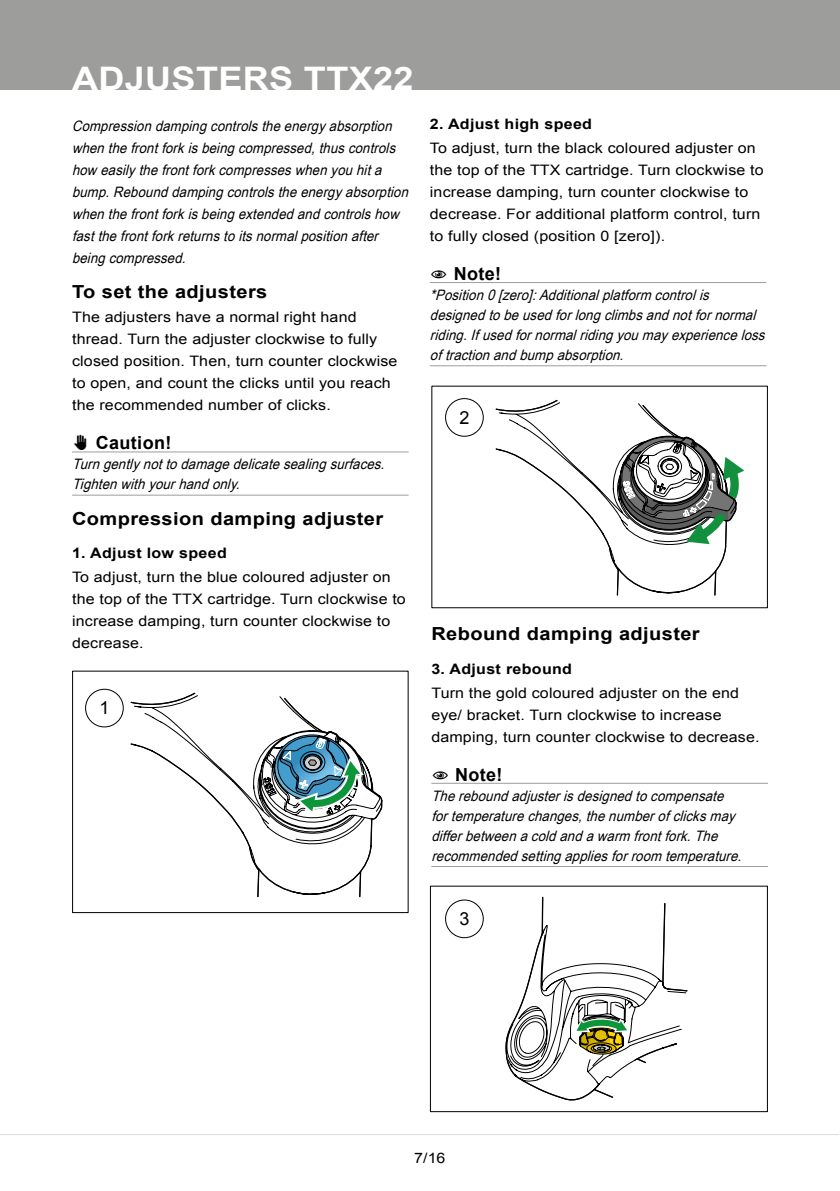
<style>
.page{position:relative;width:840px;height:1191px;background:#fff}
.page>*{position:absolute;margin:0;border:0;box-sizing:border-box;transform-origin:0 0}
.t1{font:700 32.4px "Arial";letter-spacing:.01em;color:#fff;scale:1.11 1}
.t2{font:700 18px "Arial";letter-spacing:.02em;color:#000;scale:1.11 1}
.t3{font:700 18px "Arial";letter-spacing:.02em;color:#000}
.t4{font:18px "Arial";color:#000}
.t5{font:italic 14.4px/20px "Arial Narrow";color:#000;scale:1.11 1}
.t6{font:14.4px/22px "Arial";letter-spacing:.01em;color:#000;scale:1.11 1}
.t7{font:700 14.4px "Arial";letter-spacing:.02em;color:#000;scale:1.11 1}
</style>
<div class="page">
<div style="left:0;top:0;width:839px;height:90px;background:#9d9d9c"></div>
<hr style="left:0;top:1134px;width:838px;height:1px;background:#dadada">
<hr style="left:72px;top:451px;width:336px;height:1px;background:#9d9d9c">
<hr style="left:72px;top:495px;width:336px;height:1px;background:#9d9d9c">
<hr style="left:429px;top:282px;width:337px;height:1px;background:#9d9d9c">
<hr style="left:429px;top:365px;width:337px;height:1px;background:#9d9d9c">
<div style="left:72px;top:670px;width:336px;height:243px;border:1px solid #000"></div>
<div style="left:429px;top:885px;width:338px;height:227px;border:1px solid #000"></div>
<div style="left:85px;top:689px;width:39px;height:38px;border:1px solid #000;border-radius:50%"></div>
<div style="left:445px;top:398px;width:38px;height:39px;border:1px solid #000;border-radius:50%"></div>
<div style="left:445px;top:899px;width:38px;height:39px;border:1px solid #000;border-radius:50%"></div>
<hr style="left:431px;top:783px;width:336px;height:1px;background:#9d9d9c">
<hr style="left:431px;top:866px;width:336px;height:1px;background:#9d9d9c">
<svg style="left:505px;top:896px;width:182px;height:204px"></svg>
<svg style="left:130px;top:692px;width:252px;height:205px"></svg>
<svg style="left:263px;top:734px;width:103px;height:82px"></svg>
<svg style="left:495px;top:400px;width:232px;height:195px"></svg>
<svg style="left:617px;top:435px;width:127px;height:111px"></svg>
<h1 class="t1" style="left:72px;top:57px;width:309px">ADJUSTERS TTX22</h1>
<p class="t5" style="left:72px;top:114px;width:308px;line-height:22px">Compressiondampingcontrolstheenergyabsorption whenthefrontforkisbeingcompressed,thuscontrols how easilythefrontforkcompresseswhenyouhita bump.Rebounddampingcontrolstheenergyabsorption whenthefrontforkisbeingextendedandcontrolshow fastthefrontforkreturnstoitsnormalpositionafter beingcompressed.</p>
<p class="t2" style="left:72px;top:280px;width:177px">To set the adjusters</p>
<p class="t6" style="left:72px;top:306px;width:294px">The adjusters have a normal right hand thread. Turn the adjuster clockwise to fully closed position. Then, turn counter clockwise to open, and count the clicks until you reach the recommended number of clicks.</p>
<p class="t3" style="left:72px;top:431px;width:28px">✋✋Caution!</p>
<p class="t5" style="left:72px;top:453px;width:287px">Turngentlynottodamagedelicatesealingsurfaces.<br>Tightenwithyourhandonly.</p>
<p class="t2" style="left:72px;top:506px;width:282px">Compression damping adjuster</p>
<p class="t7" style="left:72px;top:543px;width:141px">1. Adjust low speed</p>
<p class="t6" style="left:72px;top:566px;width:302px">To adjust, turn the blue coloured adjuster on the top of the TTX cartridge. Turn clockwise to increase damping, turn counter clockwise to decrease.</p>
<p class="t4" style="left:99px;top:696px;width:12px">1</p>
<p class="t7" style="left:429px;top:114px;width:147px">2. Adjust high speed</p>
<p class="t6" style="left:429px;top:137px;width:302px">To adjust, turn the black coloured adjuster on the top of the TTX cartridge. Turn clockwise to increase damping, turn counter clockwise to decrease. For additional platform control, turn to fully closed (position 0 [zero]).</p>
<p class="t3" style="left:467px;top:261px;width:8px">Note!</p>
<p class="t5" style="left:429px;top:284px;width:307px">*Position0[zero]:Additionalplatform controlis designedtobeusedforlongclimbsandnotfornormal riding.Ifusedfornormalridingyoumayexperienceloss oftractionandbumpabsorption.</p>
<p class="t4" style="left:459px;top:405px;width:12px">2</p>
<p class="t2" style="left:431px;top:622px;width:243px">Rebound damping adjuster</p>
<p class="t7" style="left:431px;top:659px;width:128px">3. Adjust rebound</p>
<p class="t6" style="left:431px;top:681px;width:297px">Turn the gold coloured adjuster on the end eye/ bracket. Turn clockwise to increase damping, turn counter clockwise to decrease.</p>
<p class="t3" style="left:468px;top:762px;width:8px">Note!</p>
<p class="t5" style="left:431px;top:785px;width:285px">Thereboundadjusterisdesignedtocompensate fortemperaturechanges,thenumberofclicksmay differbetweenacoldandawarm frontfork.The recommendedsettingappliesforroom temperature.</p>
<p class="t4" style="left:459px;top:907px;width:12px">3</p>
<p class="t6" style="left:414px;top:1147px;width:30px">7/16</p>
</div>
